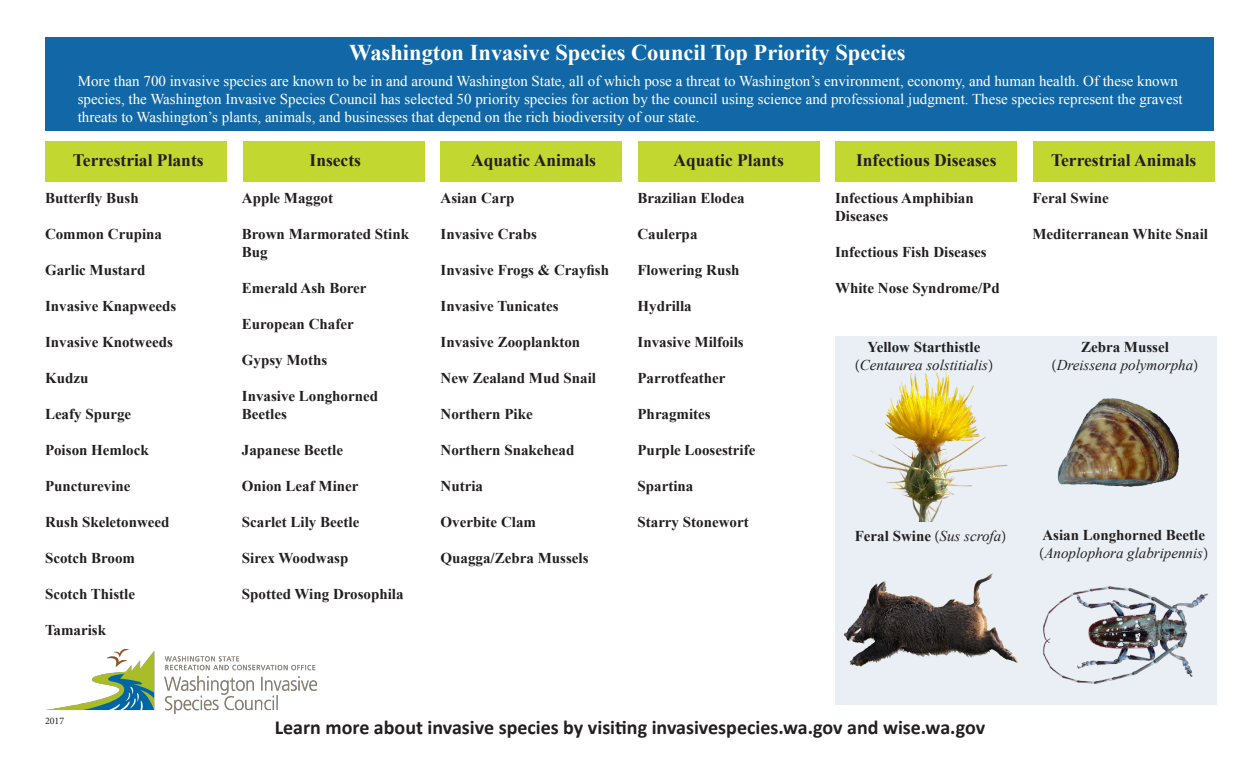
<style>
.page{position:relative;width:1260px;height:765px;background:#fff}
.page>*{position:absolute;margin:0;border:0;box-sizing:border-box;transform-origin:0 0}
.t1{font:700 22.5px "Times New Roman";color:#fff}
.t2{font:700 20px "Calibri";color:#231f20}
.t3{font:700 17.5px "Times New Roman";color:#231f20}
.t4{font:700 15px/18px "Times New Roman";color:#231f20}
.t5{font:15px/18px "Times New Roman";color:#fff}
.t6{font:italic 15px/18px "Times New Roman";color:#231f20}
.t7{font:10px "Minion Pro";color:#231f20}
.s1{font-weight:700;font-style:normal}
.s2{font-family:"Minion Pro";font-style:normal}
.s3{font-family:"Minion Pro";font-weight:400}
.s4{font-weight:400;font-style:italic}
</style>
<div class="page">
<div style="left:1033px;top:142px;width:181px;height:40px;background:#c2d730"></div>
<div style="left:836px;top:142px;width:181px;height:40px;background:#c2d730"></div>
<div style="left:638px;top:142px;width:181px;height:40px;background:#c2d730"></div>
<div style="left:441px;top:142px;width:181px;height:40px;background:#c2d730"></div>
<div style="left:243px;top:142px;width:181px;height:40px;background:#c2d730"></div>
<div style="left:46px;top:38px;width:1168px;height:93px;background:#1268a6"></div>
<div style="left:46px;top:142px;width:181px;height:40px;background:#c2d730"></div>
<div style="left:835px;top:336px;width:382px;height:369px;background:#eaeff5"></div>
<img style="left:852px;top:372px;width:156px;height:149px">
<img style="left:1057px;top:398px;width:122px;height:89px">
<img style="left:844px;top:573px;width:164px;height:94px">
<img style="left:1008px;top:586px;width:200px;height:98px">
<img style="left:46px;top:650px;width:270px;height:63px">
<p class="t1" style="left:349px;top:37px;width:558px">Washington Invasive Species Council Top Priority Species</p>
<p class="t5" style="left:78px;top:71px;width:1102px">More than 700 invasive species are known to be in and around Washington State, all of which pose a threat to Washington’s environment, economy, and human health. Of these known</p>
<p class="t5" style="left:78px;top:89px;width:1107px">species, the Washington Invasive Species Council has selected 50 priority species for action by the council using science and professional judgment. These species represent the gravest threats to Washington’s plants, animals, and businesses that depend on the rich biodiversity of our state.</p>
<p class="t3" style="left:73px;top:148px;width:132px">Terrestrial Plants</p>
<p class="t3" style="left:310px;top:148px;width:53px">Insects</p>
<p class="t3" style="left:471px;top:148px;width:126px">Aquatic Animals</p>
<p class="t3" style="left:674px;top:148px;width:112px">Aquatic Plants</p>
<p class="t3" style="left:856px;top:148px;width:142px">Infectious Diseases</p>
<p class="t3" style="left:1051px;top:148px;width:147px">Terrestrial Animals</p>
<p class="t4" style="left:638px;top:189px;width:109px">Brazilian Elodea</p>
<p class="t4" style="left:638px;top:225px;width:61px">Caulerpa</p>
<p class="t4" style="left:638px;top:261px;width:104px">Flowering Rush</p>
<p class="t4" style="left:638px;top:297px;width:56px">Hydrilla</p>
<p class="t4" style="left:638px;top:333px;width:108px">Invasive Milfoils</p>
<p class="t4" style="left:638px;top:369px;width:90px">Parrotfeather</p>
<p class="t4" style="left:638px;top:405px;width:75px">Phragmites</p>
<p class="t4" style="left:638px;top:441px;width:119px">Purple Loosestrife</p>
<p class="t4" style="left:638px;top:477px;width:57px">Spartina</p>
<p class="t4" style="left:638px;top:513px;width:113px">Starry Stonewort</p>
<p class="t4" style="left:45px;top:189px;width:95px">Butterfly Bush</p>
<p class="t4" style="left:45px;top:225px;width:119px">Common Crupina</p>
<p class="t4" style="left:45px;top:261px;width:102px">Garlic Mustard</p>
<p class="t4" style="left:45px;top:297px;width:133px">Invasive Knapweeds</p>
<p class="t4" style="left:45px;top:333px;width:129px">Invasive Knotweeds</p>
<p class="t4" style="left:45px;top:369px;width:45px">Kudzu</p>
<p class="t4" style="left:45px;top:405px;width:88px">Leafy Spurge</p>
<p class="t4" style="left:45px;top:441px;width:105px">Poison Hemlock</p>
<p class="t4" style="left:45px;top:477px;width:87px">Puncturevine</p>
<p class="t4" style="left:45px;top:513px;width:126px">Rush Skeletonweed</p>
<p class="t4" style="left:45px;top:549px;width:92px">Scotch Broom</p>
<p class="t4" style="left:45px;top:585px;width:92px">Scotch Thistle</p>
<p class="t4" style="left:45px;top:621px;width:63px">Tamarisk</p>
<p class="t4" style="left:441px;top:189px;width:75px">Asian Carp</p>
<p class="t4" style="left:441px;top:225px;width:98px">Invasive Crabs</p>
<p class="t4" style="left:441px;top:261px;width:170px">Invasive Frogs &amp; Crayfish</p>
<p class="t4" style="left:441px;top:297px;width:119px">Invasive Tunicates</p>
<p class="t4" style="left:441px;top:333px;width:141px">Invasive Zooplankton</p>
<p class="t4" style="left:441px;top:369px;width:157px">New Zealand Mud Snail</p>
<p class="t4" style="left:441px;top:405px;width:94px">Northern Pike</p>
<p class="t4" style="left:441px;top:441px;width:135px">Northern Snakehead</p>
<p class="t4" style="left:441px;top:477px;width:44px">Nutria</p>
<p class="t4" style="left:441px;top:513px;width:97px">Overbite Clam</p>
<p class="t4" style="left:441px;top:549px;width:149px">Quagga/Zebra Mussels</p>
<p class="t4" style="left:835px;top:189px;width:140px">Infectious Amphibian</p>
<p class="t4" style="left:835px;top:207px;width:55px">Diseases</p>
<p class="t4" style="left:835px;top:243px;width:153px">Infectious Fish Diseases</p>
<p class="t4" style="left:835px;top:279px;width:166px">White Nose Syndrome/Pd</p>
<p class="t4" style="left:1032px;top:189px;width:78px">Feral Swine</p>
<p class="t4" style="left:1032px;top:225px;width:177px">Mediterranean White Snail</p>
<p class="t4" style="left:242px;top:189px;width:93px">Apple Maggot</p>
<p class="t4" style="left:242px;top:225px;width:169px">Brown Marmorated Stink<br>Bug</p>
<p class="t4" style="left:242px;top:279px;width:126px">Emerald Ash Borer</p>
<p class="t4" style="left:242px;top:315px;width:113px">European Chafer</p>
<p class="t4" style="left:242px;top:351px;width:87px">Gypsy Moths</p>
<p class="t4" style="left:242px;top:387px;width:138px">Invasive Longhorned</p>
<p class="t4" style="left:242px;top:405px;width:46px">Beetles</p>
<p class="t4" style="left:242px;top:441px;width:103px">Japanese Beetle</p>
<p class="t4" style="left:242px;top:477px;width:118px">Onion Leaf Miner</p>
<p class="t4" style="left:242px;top:513px;width:119px">Scarlet Lily Beetle</p>
<p class="t4" style="left:242px;top:549px;width:108px">Sirex Woodwasp</p>
<p class="t4" style="left:242px;top:585px;width:163px">Spotted Wing Drosophila</p>
<p class="t6" style="left:855px;top:337px;width:140px;text-align:center"><span class="s1">Yellow Starthistle </span><span class="s2">(</span>Centaurea solstitialis<span class="s2">)</span></p>
<p class="t4" style="left:1081px;top:337px;width:89px">Zebra Mussel</p>
<p class="t6" style="left:1052px;top:355px;width:148px"><span class="s2">(</span>Dreissena polymorpha<span class="s2">)</span></p>
<p class="t4" style="left:855px;top:527px;width:153px">Feral Swine <span class="s3">(</span><span class="s4">Sus scrofa</span><span class="s3">)</span></p>
<p class="t6" style="left:1039px;top:526px;width:171px"><span class="s1">Asian Longhorned Beetle </span><span class="s2">(</span>Anoplophora glabripennis<span class="s2">)</span></p>
<p class="t7" style="left:45px;top:714px;width:21px">2017</p>
<p class="t2" style="left:275px;top:715px;width:712px">Learn more about invasive species by visiting invasivespecies.wa.gov and wise.wa.gov</p>
</div>
